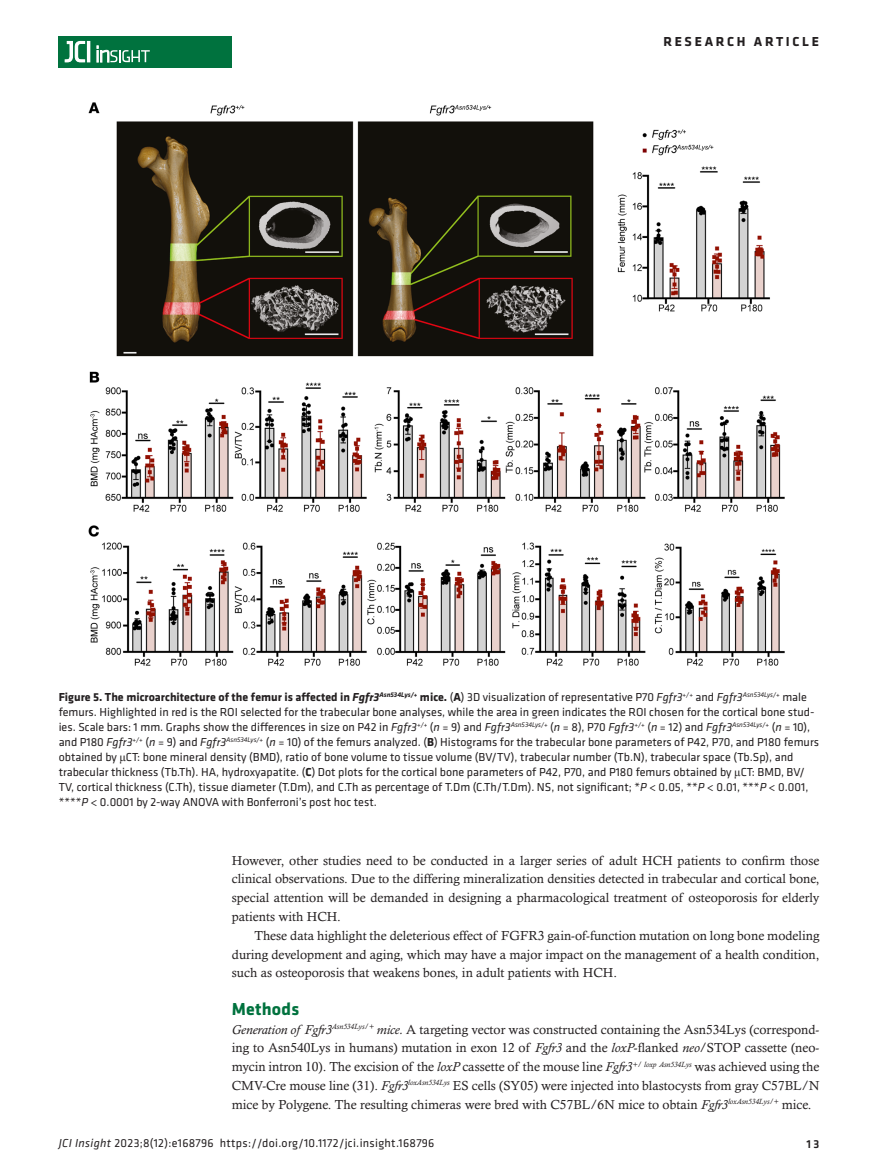
<style>
.page{position:relative;width:878px;height:1175px;background:#fff}
.page>*{position:absolute;margin:0;border:0;box-sizing:border-box;transform-origin:0 0}
.t1{font:700 18px "Klavika";letter-spacing:.01em;color:#00723e}
.t2{font:700 13.5px "Klavika Basic";letter-spacing:.2em;color:#231f20}
.t3{font:13.2px/18.8px "Calisto MT Std";color:#231f20;text-align:justify}
.t4{font:12px/15px "Klavika Basic";color:#231f20}
.t5{font:12px "Klavika Basic";letter-spacing:.025em;color:#231f20}
.t6{font:500 12px "Klavika Basic";color:#231f20}
.s1{font-weight:700}
.s2{font-weight:700;font-style:italic}
.s3{font-style:italic}
.s4{font-family:"Times New Roman"}
</style>
<div class="page">
<div style="left:59px;top:36px;width:173px;height:31px;background:#00723e"></div>
<hr style="left:87px;top:41px;width:3px;height:21px;background:#fff">
<svg style="left:64px;top:41px;width:21px;height:22px"></svg>
<svg style="left:97px;top:46px;width:53px;height:16px"></svg>
<img style="left:88px;top:102px;width:697px;height:564px">
<p class="t2" style="left:663px;top:32px;width:157px">RESEARCH ARTICLE</p>
<p class="t4" style="left:59px;top:689px;width:761px"><span class="s1">Figure 5. The microarchitecture of the femur is affected in</span> <span class="s2">Fgfr3</span><sup>Asn534Lys/+</sup> <span class="s1">mice.</span> (<span class="s1">A</span>) 3D visualization of representative P70 <span class="s3">Fgfr3</span><sup>+/+</sup> and <span class="s3">Fgfr3</span><sup>Asn534Lys/+</sup> male femurs. Highlighted in red is the ROI selected for the trabecular bone analyses, while the area in green indicates the ROI chosen for the cortical bone stud&shy;ies. Scale bars: 1 mm. Graphs show the differences in size on P42 in <span class="s3">Fgfr3</span><sup>+/+</sup> (<span class="s3">n</span> = 9) and <span class="s3">Fgfr3</span><sup>Asn534Lys/+</sup> (<span class="s3">n</span> = 8), P70 <span class="s3">Fgfr3</span><sup>+/+</sup> (<span class="s3">n</span> = 12) and <span class="s3">Fgfr3</span><sup>Asn534Lys/+</sup> (<span class="s3">n</span> = 10), and P180 <span class="s3">Fgfr3</span><sup>+/+</sup> (<span class="s3">n</span> = 9) and <span class="s3">Fgfr3</span><sup>Asn534Lys/+</sup> (<span class="s3">n</span> = 10) of the femurs analyzed. (<span class="s1">B</span>) Histograms for the trabecular bone parameters of P42, P70, and P180 femurs obtained by <span class="s4">μ</span>CT: bone mineral density (BMD), ratio of bone volume to tissue volume (BV/TV), trabecular number (Tb.N), trabecular space (Tb.Sp), and trabecular thickness (Tb.Th). HA, hydroxyapatite. (<span class="s1">C</span>) Dot plots for the cortical bone parameters of P42, P70, and P180 femurs obtained by <span class="s4">μ</span>CT: BMD, BV/ TV, cortical thickness (C.Th), tissue diameter (T.Dm), and C.Th as percentage of T.Dm (C.Th/T.Dm). NS, not significant; *<span class="s3">P</span> &lt; 0.05, **<span class="s3">P</span> &lt; 0.01, ***<span class="s3">P</span> &lt; 0.001, ****<span class="s3">P</span> &lt; 0.0001 by 2-way ANOVA with Bonferroni’s post hoc test.</p>
<p class="t3" style="left:232px;top:850px;width:589px">However, other studies need to be conducted in a larger series of adult HCH patients to confirm those clinical observations. Due to the differing mineralization densities detected in trabecular and cortical bone, special attention will be demanded in designing a pharmacological treatment of osteoporosis for elderly patients with HCH.</p>
<p class="t3" style="left:232px;top:926px;width:589px;text-indent:22px">These data highlight the deleterious effect of FGFR3 gain-of-function mutation on long bone modeling during development and aging, which may have a major impact on the management of a health condition, such as osteoporosis that weakens bones, in adult patients with HCH.</p>
<h1 class="t1" style="left:232px;top:995px;width:69px">Methods</h1>
<p class="t3" style="left:232px;top:1019px;width:589px"><span class="s3">Generation of Fgfr3</span><sup>Asn534Lys/+</sup> <span class="s3">mice.</span> A targeting vector was constructed containing the Asn534Lys (correspond&shy;ing to Asn540Lys in humans) mutation in exon 12 of <span class="s3">Fgfr3</span> and the <span class="s3">loxP</span>-flanked <span class="s3">neo</span>/STOP cassette (neo&shy;mycin intron 10). The excision of the <span class="s3">loxP</span> cassette of the mouse line <span class="s3">Fgfr3</span><sup>+/</sup> <sup>loxp</sup> <sup>Asn534Lys</sup> was achieved using the CMV-Cre mouse line (31). <span class="s3">Fgfr3</span><sup>loxAsn534Lys</sup> ES cells (SY05) were injected into blastocysts from gray C57BL/N mice by Polygene. The resulting chimeras were bred with C57BL/6N mice to obtain <span class="s3">Fgfr3</span><sup>loxAsn534Lys/+</sup> mice.</p>
<p class="t5" style="left:59px;top:1135px;width:377px"><span class="s3">JCI Insight</span> 2023;8(12):e168796 https://doi.org/10.1172/jci.insight.168796</p>
<p class="t6" style="left:806px;top:1135px;width:14px">13</p>
</div>
